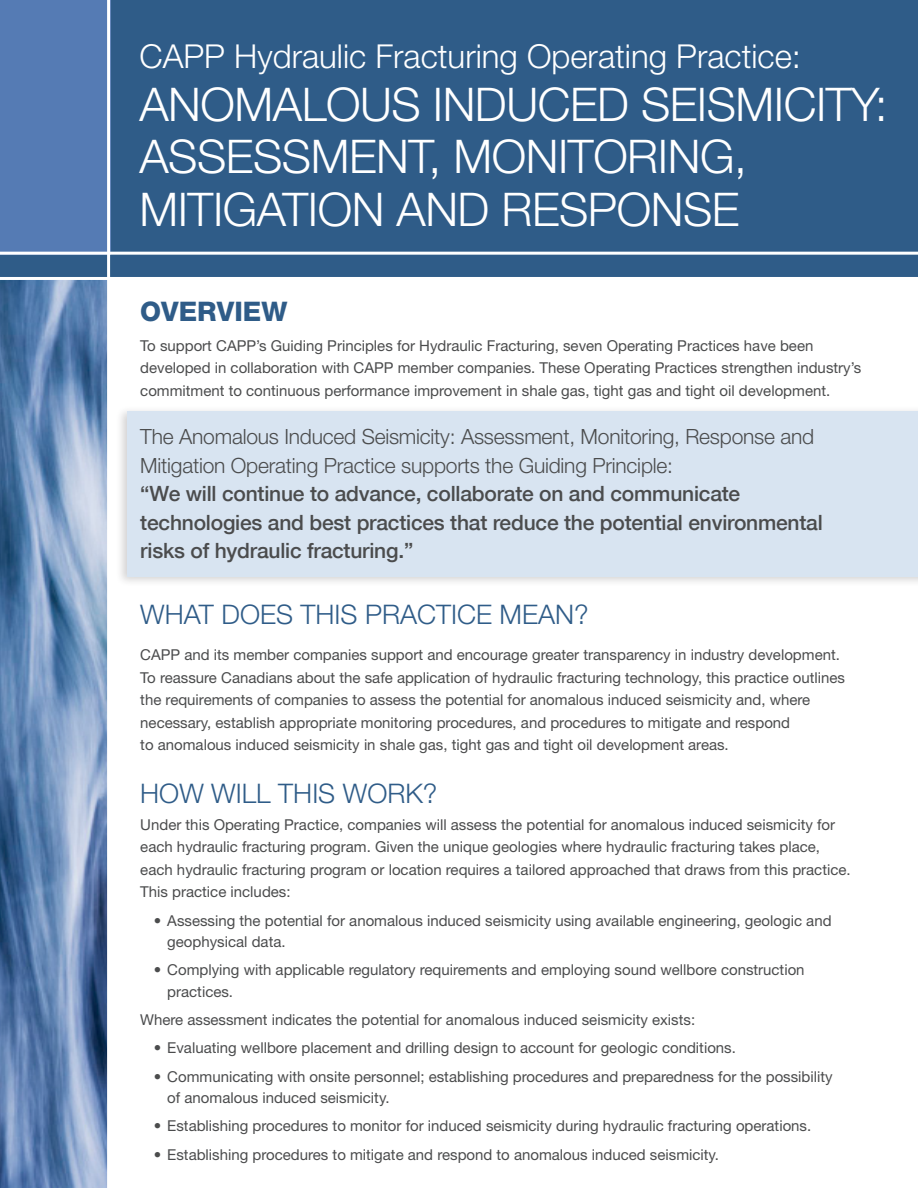
<style>
.page{position:relative;width:918px;height:1188px;background:#fff}
.page>*{position:absolute;margin:0;border:0;box-sizing:border-box;transform-origin:0 0}
.t1{font:300 46.5px/52.5px "Helvetica Neue";letter-spacing:-.01em;color:#fff}
.t2{font:300 33px "Helvetica Neue";color:#fff}
.big_text{font:300 27px "Helvetica Neue";color:#2f5c88}
.head{font:300 27px "Helvetica Neue";color:#2f5c88}
.head-2{font:800 27px "Helvetica Neue";color:#2f5c88}
.big_text-2{font:500 21px/28.5px "Helvetica Neue";letter-spacing:-.01em;color:#4b4c4d}
.body{font:15px/22.5px "Helvetica Neue";color:#4b4c4d}
.s1{font-weight:300}
</style>
<div class="page">
<img style="left:0;top:280px;width:107px;height:908px">
<div style="left:0;top:0;width:918px;height:277px;background:#2f5c88"></div>
<div style="left:0;top:0;width:110px;height:255px;background:#557bb4"></div>
<div style="left:115px;top:406px;width:803px;height:182px;background:#231f20;opacity:.2"></div>
<div style="left:127px;top:411px;width:791px;height:166px;background:#d8e4f1"></div>
<hr style="left:0;top:252px;width:918px;height:3px;background:#fff">
<hr style="left:107px;top:0;width:3px;height:1188px;background:#fff">
<p class="t2" style="left:140px;top:36px;width:663px">CAPP Hydraulic Fracturing Operating Practice:</p>
<p class="t1" style="left:140px;top:77px;width:750px">ANOMALOUS INDUCED SEISMICITY:<br>ASSESSMENT, MONITORING,<br>MITIGATION AND RESPONSE</p>
<p class="head-2" style="left:140px;top:296px;width:149px">OVERVIEW</p>
<p class="body" style="left:140px;top:334px;width:722px">To support CAPP’s Guiding Principles for Hydraulic Fracturing, seven Operating Practices have been developed in collaboration with CAPP member companies. These Operating Practices strengthen industry’s commitment to continuous performance improvement in shale gas, tight gas and tight oil development.</p>
<p class="big_text-2" style="left:140px;top:422px;width:684px"><span class="s1">The Anomalous Induced Seismicity: Assessment, Monitoring, Response and Mitigation Operating Practice supports the Guiding Principle:<br></span>“We will continue to advance, collaborate on and communicate technologies and best practices that reduce the potential environmental risks of hydraulic fracturing.”</p>
<p class="big_text" style="left:140px;top:598px;width:450px">WHAT DOES THIS PRACTICE MEAN?</p>
<p class="body" style="left:140px;top:644px;width:706px">CAPP and its member companies support and encourage greater transparency in industry development.<br>To reassure Canadians about the safe application of hydraulic fracturing technology, this practice outlines the requirements of companies to assess the potential for anomalous induced seismicity and, where necessary, establish appropriate monitoring procedures, and procedures to mitigate and respond<br>to anomalous induced seismicity in shale gas, tight gas and tight oil development areas.</p>
<p class="head" style="left:140px;top:777px;width:299px">HOW WILL THIS WORK?</p>
<p class="body" style="left:140px;top:813px;width:712px">Under this Operating Practice, companies will assess the potential for anomalous induced seismicity for each hydraulic fracturing program. Given the unique geologies where hydraulic fracturing takes place, each hydraulic fracturing program or location requires a tailored approached that draws from this practice.<br>This practice includes:</p>
<p class="body" style="left:167px;top:909px;width:666px;line-height:21.6px;text-indent:-14px">• Assessing the potential for anomalous induced seismicity using available engineering, geologic and geophysical data.</p>
<p class="body" style="left:167px;top:959px;width:639px;line-height:21.6px;text-indent:-14px">• Complying with applicable regulatory requirements and employing sound wellbore construction practices.</p>
<p class="body" style="left:140px;top:1008px;width:556px">Where assessment indicates the potential for anomalous induced seismicity exists:</p>
<p class="body" style="left:154px;top:1037px;width:584px">• Evaluating wellbore placement and drilling design to account for geologic conditions.</p>
<p class="body" style="left:167px;top:1065px;width:667px;line-height:21.8px;text-indent:-14px">• Communicating with onsite personnel; establishing procedures and preparedness for the possibility of anomalous induced seismicity.</p>
<p class="body" style="left:154px;top:1115px;width:659px">• Establishing procedures to monitor for induced seismicity during hydraulic fracturing operations.</p>
<p class="body" style="left:154px;top:1144px;width:567px">• Establishing procedures to mitigate and respond to anomalous induced seismicity.</p>
</div>
